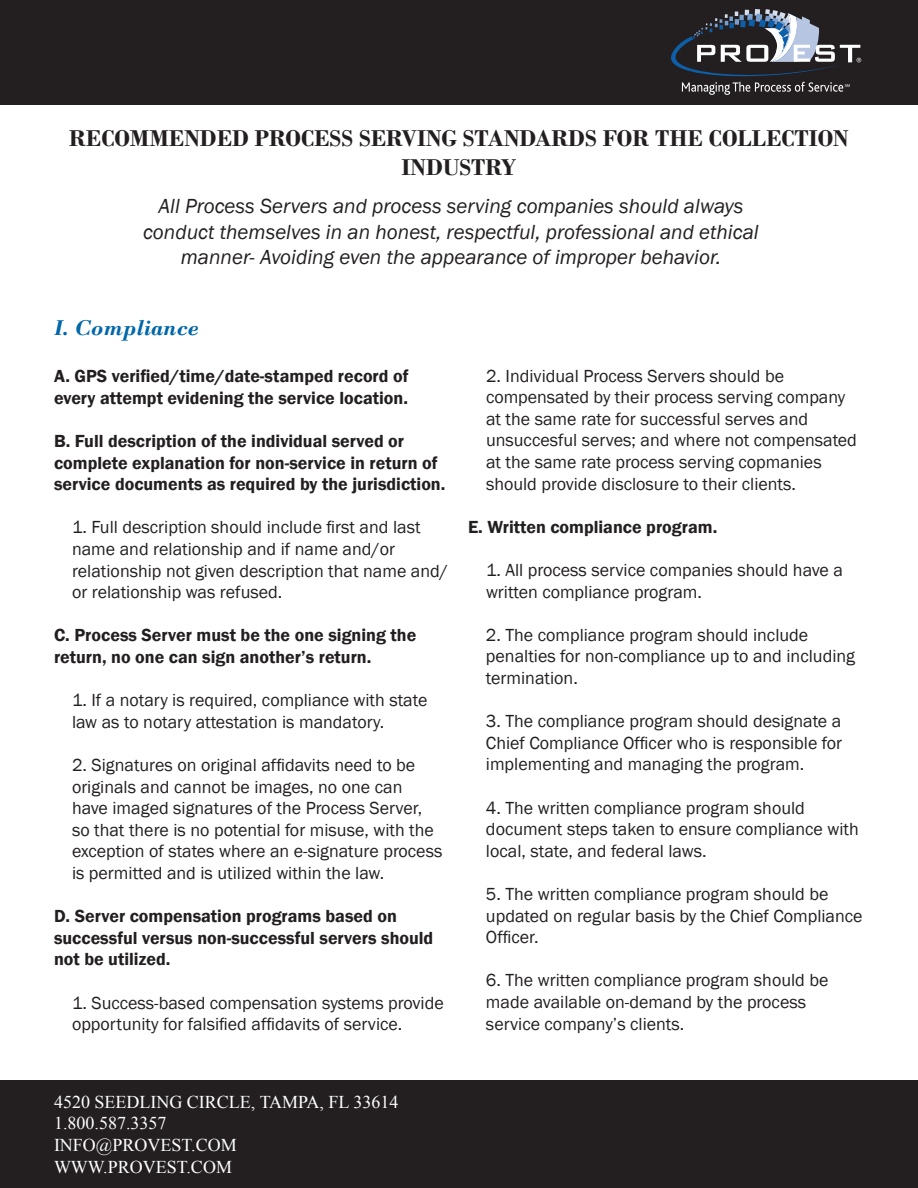
<style>
.page{position:relative;width:918px;height:1188px;background:#fff}
.page>*{position:absolute;margin:0;border:0;box-sizing:border-box;transform-origin:0 0}
.t1{font:700 24px/28.8px "Bodoni";color:#231f20;text-align:center}
.t2{font:italic 700 22.5px "Bodoni";color:#0067aa}
.t3{font:italic 21px/25.2px "Franklin Gothic";color:#231f20;text-align:center}
.t4{font:18px/21.6px "Franklin Gothic";color:#231f20}
.t5{font:600 18px/21.6px "Franklin Gothic";color:#231f20}
.t6{font:18px/21.6px "Times New Roman";color:#fff}
.t7{font:4.35px "Myriad Pro";color:#fff}
</style>
<div class="page">
<div style="left:0;top:0;width:918px;height:104px;background:#231f20"></div>
<div style="left:0;top:1081px;width:918px;height:107px;background:#231f20"></div>
<svg style="left:671px;top:9px;width:190px;height:86px"></svg>
<p class="t7" style="left:845px;top:83px;width:7px">SM</p>
<p class="t1" style="left:69px;top:124px;width:781px">RECOMMENDED PROCESS SERVING STANDARDS FOR THE COLLECTION<br>INDUSTRY</p>
<p class="t3" style="left:143px;top:194px;width:617px">All Process Servers and process serving companies should always conduct themselves in an honest, respectful, professional and ethical manner- Avoiding even the appearance of improper behavior.</p>
<p class="t2" style="left:54px;top:315px;width:146px">I. Compliance</p>
<p class="t5" style="left:54px;top:366px;width:356px">A. GPS verified/time/date-stamped record of every attempt evidening the service location.</p>
<p class="t5" style="left:54px;top:430px;width:393px">B. Full description of the individual served or complete explanation for non-service in return of service documents as required by the jurisdiction.</p>
<p class="t4" style="left:72px;top:517px;width:378px">1. Full description should include first and last name and relationship and if name and/or relationship not given description that name and/ or relationship was refused.</p>
<p class="t5" style="left:54px;top:625px;width:364px">C. Process Server must be the one signing the return, no one can sign another’s return.</p>
<p class="t4" style="left:72px;top:690px;width:357px">1. If a notary is required, compliance with state law as to notary attestation is mandatory.</p>
<p class="t4" style="left:72px;top:755px;width:372px">2. Signatures on original affidavits need to be originals and cannot be images, no one can have imaged signatures of the Process Server, so that there is no potential for misuse, with the exception of states where an e-signature process is permitted and is utilized within the law.</p>
<p class="t5" style="left:54px;top:906px;width:381px">D. Server compensation programs based on successful versus non-successful servers should not be utilized.</p>
<p class="t4" style="left:72px;top:992px;width:373px">1. Success-based compensation systems provide opportunity for falsified affidavits of service.</p>
<p class="t4" style="left:486px;top:365px;width:372px">2. Individual Process Servers should be compensated by their process serving company at the same rate for successful serves and unsuccesful serves; and where not compensated at the same rate process serving copmanies should provide disclosure to their clients.</p>
<p class="t5" style="left:468px;top:516px;width:251px">E. Written compliance program.</p>
<p class="t4" style="left:486px;top:560px;width:359px">1. All process service companies should have a written compliance program.</p>
<p class="t4" style="left:486px;top:624px;width:371px">2. The compliance program should include penalties for non-compliance up to and including termination.</p>
<p class="t4" style="left:486px;top:711px;width:358px;text-align:justify">3. The compliance program should designate a Chief Compliance Officer who is responsible for implementing and managing the program.</p>
<p class="t4" style="left:486px;top:797px;width:374px">4. The written compliance program should document steps taken to ensure compliance with local, state, and federal laws.</p>
<p class="t4" style="left:486px;top:884px;width:378px">5. The written compliance program should be updated on regular basis by the Chief Compliance<br>Officer.</p>
<p class="t4" style="left:486px;top:970px;width:344px">6. The written compliance program should be made available on-demand by the process service company’s clients.</p>
<p class="t6" style="left:54px;top:1091px;width:346px">4520 SEEDLING CIRCLE, TAMPA, FL 33614<br>1.800.587.3357<br>INFO@PROVEST.COM<br>WWW.PROVEST.COM</p>
</div>
